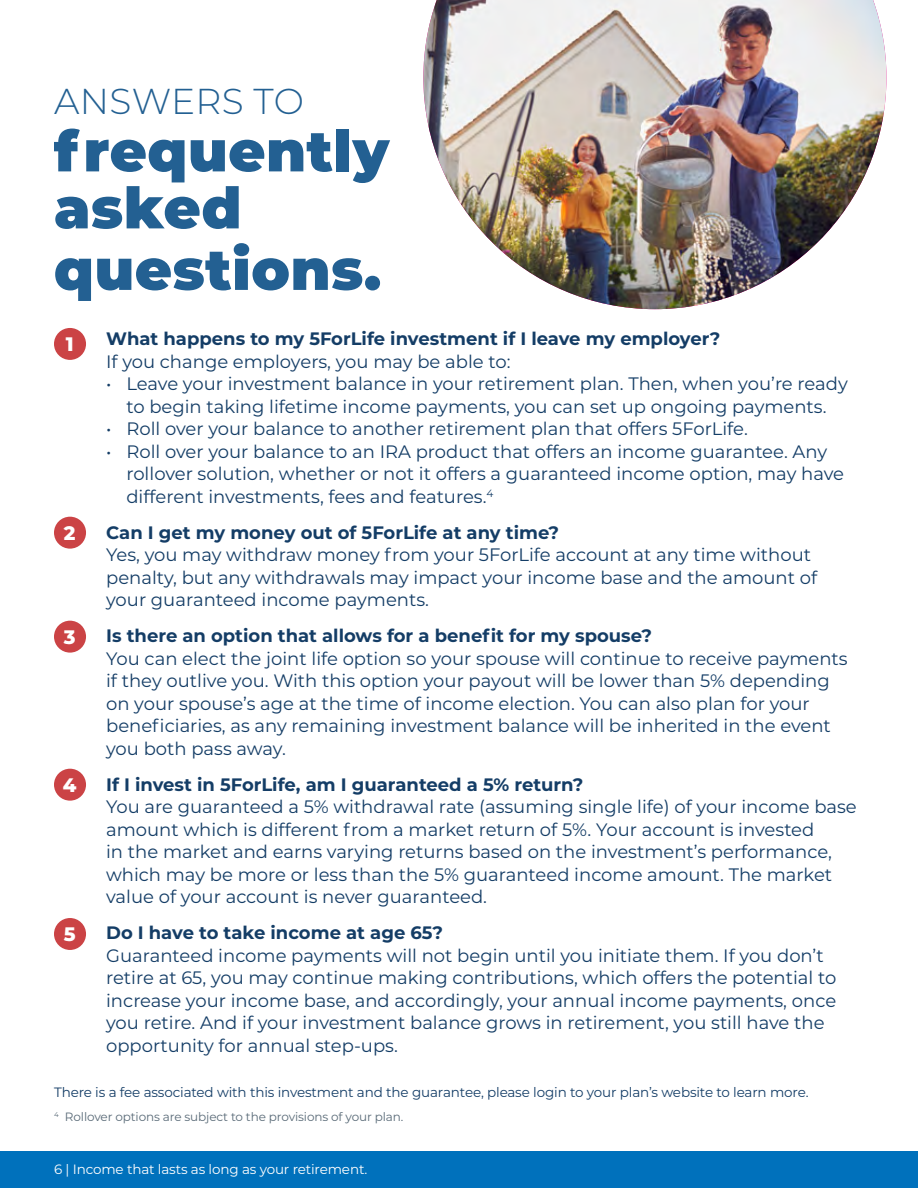
<style>
.page{position:relative;width:918px;height:1188px;background:#fff}
.page>*{position:absolute;margin:0;border:0;box-sizing:border-box;transform-origin:0 0}
.t1{font:900 57px/59.2px "Montserrat";letter-spacing:.01em;color:#236092}
.t2{font:300 36px "Montserrat";letter-spacing:.01em;color:#236092}
.t3{font:800 19.5px "Montserrat";color:#fff}
.t4{font:18px/22.5px "Montserrat";color:#143d66}
.t5{font:700 18px "Montserrat";color:#143d66}
.t6{font:13.5px "Montserrat";letter-spacing:-.01em;color:#143d66}
.t7{font:13.5px "Montserrat";letter-spacing:-.01em;color:#fff}
.t8{font:12px "Montserrat";letter-spacing:-.01em;color:#596a77}
.s1{font-weight:700}
</style>
<div class="page">
<div style="left:0;top:1151px;width:918px;height:37px;background:#0071bc"></div>
<img style="left:423px;top:0;width:463px;height:309px">
<div style="left:54px;top:328px;width:32px;height:32px;background:#cb4345;border-radius:50%"></div>
<div style="left:54px;top:517px;width:32px;height:32px;background:#cb4345;border-radius:50%"></div>
<div style="left:54px;top:621px;width:32px;height:32px;background:#cb4345;border-radius:50%"></div>
<div style="left:54px;top:769px;width:32px;height:32px;background:#cb4345;border-radius:50%"></div>
<div style="left:54px;top:918px;width:32px;height:32px;background:#cb4345;border-radius:50%"></div>
<p class="t2" style="left:54px;top:77px;width:252px">ANSWERS TO</p>
<p class="t1" style="left:54px;top:118px;width:337px">frequently asked questions.</p>
<p class="t5" style="left:106px;top:326px;width:616px">What happens to my 5ForLife investment if I leave my employer?</p>
<p class="t4" style="left:106px;top:350px;width:406px">If you change employers, you may be able to:</p>
<p class="t4" style="left:106px;top:372px;width:743px;text-align:center">• Leave your investment balance in your retirement plan. Then, when you’re ready to begin taking lifetime income payments, you can set up ongoing payments.</p>
<p class="t4" style="left:106px;top:417px;width:643px">• Roll over your balance to another retirement plan that offers 5ForLife.</p>
<p class="t4" style="left:126px;top:440px;width:719px;text-indent:-20px">• Roll over your balance to an IRA product that offers an income guarantee. Any rollover solution, whether or not it offers a guaranteed income option, may have different investments, fees and features.<sup>4</sup></p>
<p class="t5" style="left:106px;top:520px;width:455px">Can I get my money out of 5ForLife at any time?</p>
<p class="t4" style="left:106px;top:543px;width:713px">Yes, you may withdraw money from your 5ForLife account at any time without penalty, but any withdrawals may impact your income base and the amount of your guaranteed income payments.</p>
<p class="t4" style="left:106px;top:624px;width:743px"><span class="s1">Is there an option that allows for a benefit for my spouse?<br></span>You can elect the joint life option so your spouse will continue to receive payments if they outlive you. With this option your payout will be lower than 5% depending on your spouse’s age at the time of income election. You can also plan for your beneficiaries, as any remaining investment balance will be inherited in the event you both pass away.</p>
<p class="t4" style="left:106px;top:773px;width:752px"><span class="s1">If I invest in 5ForLife, am I guaranteed a 5% return?<br></span>You are guaranteed a 5% withdrawal rate (assuming single life) of your income base amount which is different from a market return of 5%. Your account is invested<br>in the market and earns varying returns based on the investment’s performance, which may be more or less than the 5% guaranteed income amount. The market value of your account is never guaranteed.</p>
<p class="t5" style="left:106px;top:920px;width:339px">Do I have to take income at age 65?</p>
<p class="t4" style="left:106px;top:944px;width:732px">Guaranteed income payments will not begin until you initiate them. If you don’t retire at 65, you may continue making contributions, which offers the potential to increase your income base, and accordingly, your annual income payments, once you retire. And if your investment balance grows in retirement, you still have the opportunity for annual step-ups.</p>
<p class="t3" style="left:66px;top:330px;width:9px">1</p>
<p class="t3" style="left:64px;top:519px;width:13px">2</p>
<p class="t3" style="left:64px;top:623px;width:13px">3</p>
<p class="t3" style="left:63px;top:771px;width:15px">4</p>
<p class="t3" style="left:64px;top:920px;width:13px">5</p>
<p class="t6" style="left:54px;top:1083px;width:756px">There is a fee associated with this investment and the guarantee, please login to your plan’s website to learn more.</p>
<p class="t8" style="left:54px;top:1108px;width:351px"><sup>4</sup> Rollover options are subject to the provisions of your plan.</p>
<p class="t7" style="left:54px;top:1160px;width:315px">6 | Income that lasts as long as your retirement.</p>
</div>
